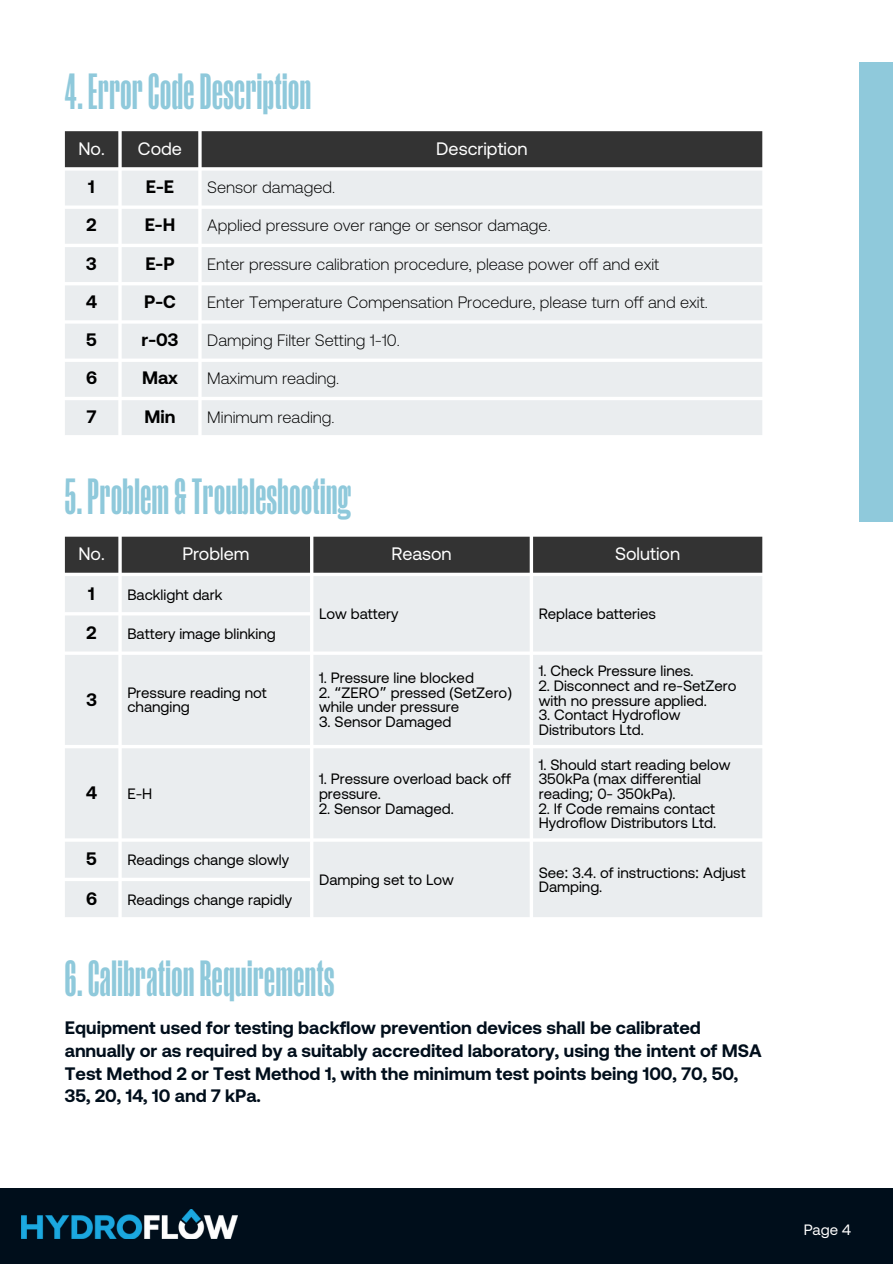
<style>
.page{position:relative;width:893px;height:1264px;background:#fff}
.page>*{position:absolute;margin:0;border:0;box-sizing:border-box;transform-origin:0 0}
.t1{font:700 48px "Manuka Condensed";letter-spacing:.01em;color:#8fc9db}
.t2{font:700 18px/22.5px "Aeonik TRIAL";color:#000e1b}
.t3{font:18px "Aeonik TRIAL";color:#fff}
.t4{font:700 18px "Aeonik TRIAL";color:#000}
.t5{font:300 16.5px "Aeonik TRIAL";color:#000}
.t6{font:15px/14.7px "Aeonik TRIAL";color:#000}
.t7{font:15px "Aeonik TRIAL";color:#fff}
.s1{font-family:"Noto Sans Gurmukhi"}
.s2{font-family:"Noto Sans"}
</style>
<div class="page">
<div style="left:0;top:1188px;width:892px;height:75px;background:#000e1b"></div>
<div style="left:65px;top:131px;width:697px;height:36px;background:#333"></div>
<svg style="left:65px;top:171px;width:697px;height:264px;background:#ebeef0"></svg>
<div style="left:65px;top:536px;width:697px;height:36px;background:#333"></div>
<div style="left:65px;top:576px;width:697px;height:341px;background:#eaedef"></div>
<img style="left:22px;top:1209px;width:216px;height:29px">
<div style="left:859px;top:63px;width:33px;height:459px;background:#8fc9db"></div>
<p class="t1" style="left:65px;top:66px;width:248px">4.ErrorCodeDescription</p>
<p class="t3" style="left:78px;top:138px;width:28px">No.</p>
<p class="t3" style="left:138px;top:138px;width:45px">Code</p>
<p class="t3" style="left:436px;top:138px;width:93px">Description</p>
<p class="t4" style="left:88px;top:176px;width:8px">1</p>
<p class="t4" style="left:146px;top:176px;width:30px">E-E</p>
<p class="t5" style="left:207px;top:178px;width:129px">Sensor damaged.</p>
<p class="t4" style="left:87px;top:215px;width:12px">2</p>
<p class="t4" style="left:145px;top:215px;width:32px">E-H</p>
<p class="t5" style="left:207px;top:216px;width:345px">Applied pressure over range or sensor damage.</p>
<p class="t4" style="left:86px;top:253px;width:12px">3</p>
<p class="t4" style="left:145px;top:253px;width:31px">E-P</p>
<p class="t5" style="left:207px;top:254px;width:453px">Enter pressure calibration procedure, please power off and exit</p>
<p class="t4" style="left:86px;top:291px;width:12px">4</p>
<p class="t4" style="left:144px;top:291px;width:33px">P-C</p>
<p class="t5" style="left:207px;top:292px;width:502px">Enter Temperature Compensation Procedure, please turn off and exit.</p>
<p class="t4" style="left:86px;top:329px;width:12px">5</p>
<p class="t4" style="left:142px;top:329px;width:38px">r-03</p>
<p class="t5" style="left:207px;top:331px;width:194px">Damping Filter Setting 1-10.</p>
<p class="t4" style="left:86px;top:368px;width:13px">6</p>
<p class="t4" style="left:142px;top:368px;width:37px">Max</p>
<p class="t5" style="left:207px;top:369px;width:133px">Maximum reading.</p>
<p class="t4" style="left:87px;top:406px;width:11px">7</p>
<p class="t4" style="left:144px;top:406px;width:32px">Min</p>
<p class="t5" style="left:207px;top:407px;width:129px">Minimum reading.</p>
<p class="t1" style="left:65px;top:471px;width:288px">5.Problem&amp;Troubleshooting</p>
<p class="t3" style="left:78px;top:543px;width:28px">No.</p>
<p class="t3" style="left:182px;top:543px;width:69px">Problem</p>
<p class="t3" style="left:391px;top:543px;width:62px">Reason</p>
<p class="t3" style="left:615px;top:543px;width:66px">Solution</p>
<p class="t4" style="left:88px;top:583px;width:8px">1</p>
<p class="t6" style="left:127px;top:587px;width:96px">Backlight dark</p>
<p class="t6" style="left:319px;top:606px;width:81px">Low battery</p>
<p class="t6" style="left:538px;top:606px;width:119px">Replace batteries</p>
<p class="t4" style="left:87px;top:622px;width:12px">2</p>
<p class="t6" style="left:127px;top:626px;width:150px">Battery image blinking</p>
<p class="t4" style="left:86px;top:688px;width:12px">3</p>
<p class="t6" style="left:127px;top:685px;width:141px">Pressure reading not changing</p>
<p class="t4" style="left:86px;top:782px;width:12px">4</p>
<p class="t6" style="left:127px;top:786px;width:26px">E-H</p>
<p class="t4" style="left:86px;top:848px;width:12px">5</p>
<p class="t6" style="left:127px;top:852px;width:163px">Readings change slowly</p>
<p class="t4" style="left:86px;top:888px;width:13px">6</p>
<p class="t6" style="left:127px;top:892px;width:166px">Readings change rapidly</p>
<p class="t6" style="left:319px;top:670px;width:156px">1. Pressure line blocked</p>
<p class="t6" style="left:319px;top:685px;width:194px">2. <span class="s1">“</span>ZERO<span class="s1">”</span> pressed <span class="s2">(</span>SetZero<span class="s2">) </span>while under pressure</p>
<p class="t6" style="left:319px;top:714px;width:134px">3. Sensor Damaged</p>
<p class="t6" style="left:319px;top:771px;width:193px">1. Pressure overload back off pressure.</p>
<p class="t6" style="left:319px;top:800px;width:136px">2. Sensor Damaged.</p>
<p class="t6" style="left:538px;top:663px;width:156px">1. Check Pressure lines.</p>
<p class="t6" style="left:538px;top:678px;width:199px">2. Disconnect and re-SetZero with no pressure applied.</p>
<p class="t6" style="left:538px;top:707px;width:143px">3. Contact Hydroflow<br>Distributors Ltd.</p>
<p class="t6" style="left:538px;top:757px;width:193px">1. Should start reading below<br>350kPa <span class="s2">(</span>max differential reading<span class="s2">;</span> 0- 350kPa<span class="s2">)</span>.</p>
<p class="t6" style="left:538px;top:800px;width:179px">2. If Code remains contact<br>Hydroflow Distributors Ltd.</p>
<p class="t6" style="left:319px;top:871px;width:136px">Damping set to Low</p>
<p class="t6" style="left:538px;top:865px;width:208px">See<span class="s2">:</span> 3.4. of instructions<span class="s2">:</span> Adjust<br>Damping.</p>
<p class="t1" style="left:65px;top:953px;width:271px">6.CalibrationRequirements</p>
<p class="t2" style="left:65px;top:1016px;width:698px">Equipment used for testing backflow prevention devices shall be calibrated annually or as required by a suitably accredited laboratory, using the intent of MSA Test Method 2 or Test Method 1, with the minimum test points being 100, 70, 50, 35, 20, 14, 10 and 7 kPa.</p>
<p class="t7" style="left:803px;top:1220px;width:49px">Page 4</p>
</div>
